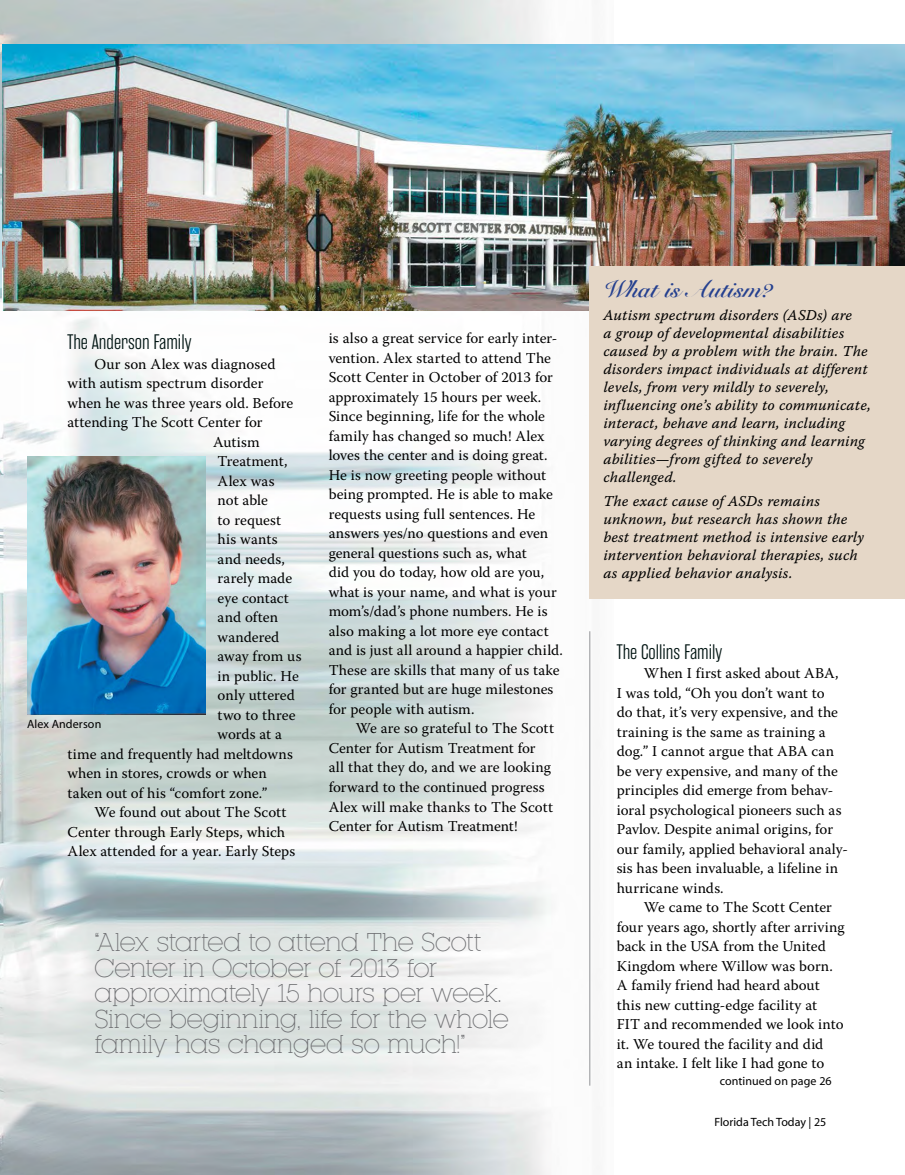
<style>
.page{position:relative;width:905px;height:1175px;background:#fff}
.page>*{position:absolute;margin:0;border:0;box-sizing:border-box;transform-origin:0 0}
.Feature_Pull_Quote{font:300 24px/25.5px "Kettering 105";letter-spacing:-.025em;color:#6d6e71}
.Feature_Sidebar{font:700 24px "Snell Roundhand";letter-spacing:.01em;color:#25408f}
.Feature_Story_Intr{font:300 21px "Rama Gothic E";color:#001412}
.Feature_Body_Text{font:15px/19.5px "Warnock Pro";letter-spacing:.005em;color:#000}
.Feature_Sidebar-2{font:15px/18px "Warnock Pro It Capt";letter-spacing:.005em;color:#000}
.Feature_By_Line{font:12px "Myriad";color:#000}
.On_Campus_Caption{font:12px "Myriad";letter-spacing:.01em;color:#000}
</style>
<div class="page">
<img style="left:0;top:0;width:591px;height:1174px">
<img style="left:27px;top:456px;width:178px;height:258px">
<img style="left:3px;top:44px;width:901px;height:266px">
<div style="left:590px;top:266px;width:314px;height:333px;background:#e5d7c7"></div>
<div style="left:0;top:230px;width:13px;height:288px;background:#fff;opacity:.92"></div>
<hr style="left:589px;top:631px;width:1px;height:454px;background:#919396">
<p class="Feature_Story_Intr" style="left:68px;top:331px;width:125px">The Anderson Family</p>
<p class="Feature_Body_Text" style="left:94px;top:354px;width:182px">Our son Alex was diagnosed</p>
<p class="Feature_Body_Text" style="left:68px;top:373px;width:197px">with autism spectrum disorder</p>
<p class="Feature_Body_Text" style="left:68px;top:393px;width:227px">when he was three years old. Before</p>
<p class="Feature_Body_Text" style="left:68px;top:412px;width:196px">attending The Scott Center for</p>
<p class="Feature_Body_Text" style="left:213px;top:432px;width:48px">Autism</p>
<p class="Feature_Body_Text" style="left:218px;top:451px;width:71px">Treatment,</p>
<p class="Feature_Body_Text" style="left:218px;top:471px;width:58px">Alex was</p>
<p class="Feature_Body_Text" style="left:218px;top:490px;width:52px">not able</p>
<p class="Feature_Body_Text" style="left:218px;top:510px;width:65px">to request</p>
<p class="Feature_Body_Text" style="left:218px;top:529px;width:61px">his wants</p>
<p class="Feature_Body_Text" style="left:218px;top:549px;width:69px">and needs,</p>
<p class="Feature_Body_Text" style="left:218px;top:568px;width:76px">rarely made</p>
<p class="Feature_Body_Text" style="left:218px;top:588px;width:73px">eye contact</p>
<p class="Feature_Body_Text" style="left:218px;top:607px;width:62px">and often</p>
<p class="Feature_Body_Text" style="left:218px;top:627px;width:63px">wandered</p>
<p class="Feature_Body_Text" style="left:218px;top:646px;width:85px">away from us</p>
<p class="Feature_Body_Text" style="left:218px;top:666px;width:83px">in public. He</p>
<p class="Feature_Body_Text" style="left:218px;top:685px;width:79px">only uttered</p>
<p class="Feature_Body_Text" style="left:218px;top:705px;width:79px">two to three</p>
<p class="Feature_Body_Text" style="left:218px;top:724px;width:66px">words at a</p>
<p class="Feature_Body_Text" style="left:68px;top:744px;width:227px">time and frequently had meltdowns</p>
<p class="Feature_Body_Text" style="left:68px;top:763px;width:201px">when in stores, crowds or when</p>
<p class="Feature_Body_Text" style="left:68px;top:783px;width:201px">taken out of his “comfort zone.”</p>
<p class="Feature_Body_Text" style="left:68px;top:802px;width:229px;text-indent:27px">We found out about The Scott<br>Center through Early Steps, which<br>Alex attended for a year. Early Steps</p>
<p class="On_Campus_Caption" style="left:27px;top:717px;width:76px">Alex Anderson</p>
<p class="Feature_Body_Text" style="left:328px;top:328px;width:236px">is also a great service for early inter&shy;vention. Alex started to attend The Scott Center in October of 2013 for approximately 15 hours per week.<br>Since beginning, life for the whole family has changed so much! Alex loves the center and is doing great.<br>He is now greeting people without being prompted. He is able to make requests using full sentences. He answers yes/no questions and even general questions such as, what<br>did you do today, how old are you, what is your name, and what is your mom’s/dad’s phone numbers. He is also making a lot more eye contact and is just all around a happier child.<br>These are skills that many of us take for granted but are huge milestones for people with autism.</p>
<p class="Feature_Body_Text" style="left:328px;top:718px;width:227px;text-indent:27px">We are so grateful to The Scott<br>Center for Autism Treatment for all that they do, and we are looking forward to the continued progress<br>Alex will make thanks to The Scott<br>Center for Autism Treatment!</p>
<p class="Feature_Pull_Quote" style="left:94px;top:929px;width:415px">“Alex started to attend The Scott<br>Center in October of 2013 for approximately 15 hours per week.<br>Since beginning, life for the whole family has changed so much!”</p>
<p class="Feature_Sidebar" style="left:603px;top:274px;width:171px">What is Autism?</p>
<p class="Feature_Sidebar-2" style="left:603px;top:306px;width:269px">Autism spectrum disorders (ASDs) are<br>a group of developmental disabilities caused by a problem with the brain. The disorders impact individuals at different levels, from very mildly to severely, influencing one’s ability to communicate, interact, behave and learn, including varying degrees of thinking and learning abilities—from gifted to severely challenged.</p>
<p class="Feature_Sidebar-2" style="left:603px;top:491px;width:262px">The exact cause of ASDs remains unknown, but research has shown the best treatment method is intensive early intervention behavioral therapies, such as applied behavior analysis.</p>
<p class="Feature_Story_Intr" style="left:616px;top:640px;width:107px">The Collins Family</p>
<p class="Feature_Body_Text" style="left:616px;top:663px;width:232px;text-indent:27px">When I first asked about ABA,<br>I was told, “Oh you don’t want to<br>do that, it’s very expensive, and the training is the same as training a dog.” I cannot argue that ABA can be very expensive, and many of the principles did emerge from behav&shy;ioral psychological pioneers such as Pavlov. Despite animal origins, for our family, applied behavioral analy&shy;sis has been invaluable, a lifeline in hurricane winds.</p>
<p class="Feature_Body_Text" style="left:616px;top:897px;width:229px;text-indent:27px">We came to The Scott Center four years ago, shortly after arriving back in the USA from the United<br>Kingdom where Willow was born.<br>A family friend had heard about this new cutting-edge facility at<br>FIT and recommended we look into it. We toured the facility and did<br>an intake. I felt like I had gone to</p>
<p class="Feature_By_Line" style="left:719px;top:1075px;width:113px">continued on page 26</p>
<p class="Feature_By_Line" style="left:714px;top:1115px;width:113px">Florida Tech Today | 25</p>
</div>
